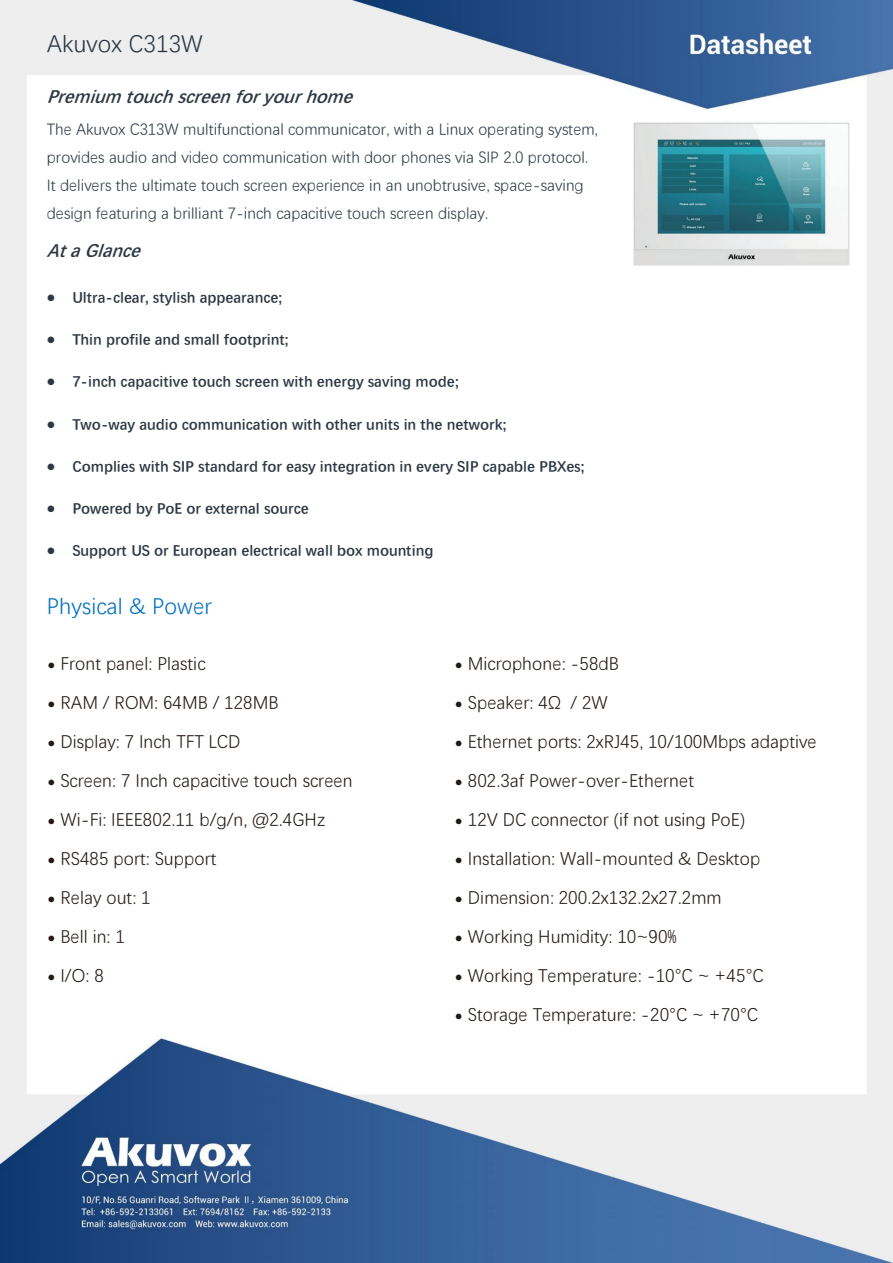
<style>
.page{position:relative;width:893px;height:1263px;background:#fff}
.page>*{position:absolute;margin:0;border:0;box-sizing:border-box;transform-origin:0 0}
.t1{font:24px "Deng Xian";color:#2d3844}
.t2{font:22.5px "Deng Xian";color:#0070c0}
.t3{font:18px "Deng Xian";color:#231815}
.t4{font:italic 700 18px "Deng Xian";color:#2d3844}
.t5{font:15.9px/28px "Deng Xian";color:#2d3844}
.t6{font:700 15px "Deng Xian";color:#2d3844}
</style>
<div class="page">
<img style="left:0;top:0;width:893px;height:1263px">
<img style="left:630px;top:116px;width:225px;height:157px">
<img style="left:633px;top:120px;width:220px;height:148px">
<h1 class="t1" style="left:47px;top:29px;width:158px">Akuvox C313W</h1>
<p class="t4" style="left:47px;top:85px;width:314px">Premium touchscreenforyourhome</p>
<p class="t5" style="left:47px;top:114px;width:553px">The Akuvox C313W multifunctional communicator, with a Linux operating system, provides audio and video communication with door phones via SIP 2.0 protocol.<br>It delivers the ultimate touch screen experience in an unobtrusive, space-saving design featuring a brilliant 7-inch capacitive touch screen display.</p>
<p class="t4" style="left:47px;top:238px;width:102px">AtaGlance</p>
<p class="t6" style="left:47px;top:287px;width:237px">● Ultra-clear, stylish appearance;</p>
<p class="t6" style="left:47px;top:329px;width:243px">● Thin profile and small footprint;</p>
<p class="t6" style="left:47px;top:372px;width:413px">● 7-inch capacitive touch screen with energy saving mode;</p>
<p class="t6" style="left:47px;top:414px;width:461px">● Two-way audio communication with other units in the network;</p>
<p class="t6" style="left:47px;top:456px;width:539px">● Complies with SIP standard for easy integration in every SIP capable PBXes;</p>
<p class="t6" style="left:47px;top:498px;width:263px">● Powered by PoE or external source</p>
<p class="t6" style="left:47px;top:540px;width:388px">● Support US or European electrical wall box mounting</p>
<p class="t2" style="left:47px;top:591px;width:167px">Physical &amp; Power</p>
<p class="t3" style="left:455px;top:652px;width:165px">● Microphone: -58dB</p>
<p class="t3" style="left:455px;top:691px;width:154px">● Speaker: 4Ω / 2W</p>
<p class="t3" style="left:455px;top:730px;width:363px">● Ethernet ports: 2xRJ45, 10/100Mbps adaptive</p>
<p class="t3" style="left:455px;top:769px;width:240px">● 802.3af Power-over-Ethernet</p>
<p class="t3" style="left:455px;top:808px;width:291px">● 12V DC connector (if not using PoE)</p>
<p class="t3" style="left:455px;top:847px;width:307px">● Installation: Wall-mounted &amp; Desktop</p>
<p class="t3" style="left:455px;top:886px;width:268px">● Dimension: 200.2x132.2x27.2mm</p>
<p class="t3" style="left:455px;top:925px;width:223px">● Working Humidity: 10~90%</p>
<p class="t3" style="left:455px;top:964px;width:310px">● Working Temperature: -10°C ~ +45°C</p>
<p class="t3" style="left:455px;top:1003px;width:304px">● Storage Temperature: -20°C ~ +70°C</p>
<p class="t3" style="left:48px;top:652px;width:159px">● Front panel: Plastic</p>
<p class="t3" style="left:48px;top:691px;width:232px">● RAM / ROM: 64MB / 128MB</p>
<p class="t3" style="left:48px;top:730px;width:194px">● Display: 7 Inch TFT LCD</p>
<p class="t3" style="left:48px;top:769px;width:306px">● Screen: 7 Inch capacitive touch screen</p>
<p class="t3" style="left:48px;top:808px;width:279px">● Wi-Fi: IEEE802.11 b/g/n, @2.4GHz</p>
<p class="t3" style="left:48px;top:847px;width:170px">● RS485 port: Support</p>
<p class="t3" style="left:48px;top:886px;width:104px">● Relay out: 1</p>
<p class="t3" style="left:48px;top:925px;width:79px">● Bell in: 1</p>
<p class="t3" style="left:48px;top:964px;width:58px">● I/O: 8</p>
</div>
